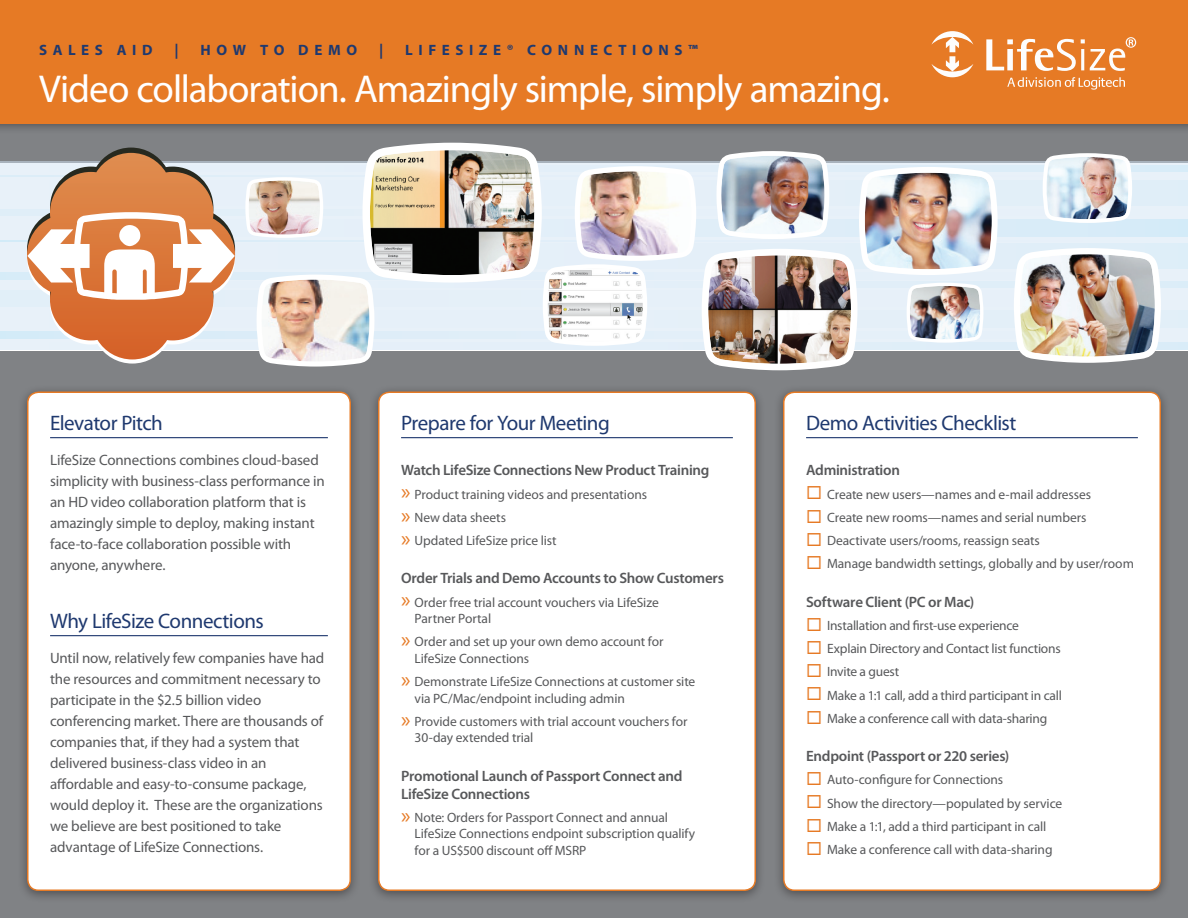
<style>
.page{position:relative;width:1188px;height:918px;background:#808285}
.page>*{position:absolute;margin:0;border:0;box-sizing:border-box;transform-origin:0 0}
.t1{font:39px "Myriad Pro";letter-spacing:-.025em;color:#fff}
.Body_Copy_Title{font:21px "Myriad Pro";letter-spacing:-.025em;color:#1f396f}
.Body_Copy_Large{font:15px/21px "Myriad Pro";letter-spacing:-.01em;color:#57585a}
.Body_Copy_Header{font:600 15px/18px "Myriad Pro";letter-spacing:-.02em;color:#57585a}
.Subtitle_Blue{font:700 15px "Myriad Pro";letter-spacing:.375em;color:#1f396f}
.t2{font:13.5px/16.5px "Myriad Pro";letter-spacing:-.01em;color:#57585a}
.s1{font-size:22.5px;color:#e67a25}
</style>
<div class="page">
<div style="left:0;top:0;width:1188px;height:135px;background:#231f20;opacity:.5"></div>
<div style="left:0;top:0;width:1188px;height:123px;background:#e67a25"></div>
<svg style="left:931px;top:31px;width:42px;height:46px"></svg>
<svg style="left:986px;top:37px;width:150px;height:34px"></svg>
<svg style="left:1007px;top:77px;width:118px;height:13px"></svg>
<div style="left:773px;top:384px;width:398px;height:519px;background:#231f20;opacity:.5"></div>
<div style="left:784px;top:392px;width:376px;height:498px;background:#fff;border-radius:11px"></div>
<hr style="left:806px;top:437px;width:332px;height:1px;background:#1f396f">
<div style="left:783px;top:392px;width:378px;height:499px;border:2px solid #e67a25;border-radius:11px"></div>
<div style="left:368px;top:384px;width:398px;height:519px;background:#231f20;opacity:.5"></div>
<div style="left:379px;top:392px;width:376px;height:498px;background:#fff;border-radius:11px"></div>
<hr style="left:401px;top:437px;width:332px;height:1px;background:#1f396f">
<div style="left:378px;top:392px;width:378px;height:499px;border:2px solid #e67a25;border-radius:11px"></div>
<div style="left:17px;top:384px;width:344px;height:519px;background:#231f20;opacity:.5"></div>
<div style="left:28px;top:392px;width:322px;height:498px;background:#fff;border-radius:11px"></div>
<hr style="left:50px;top:437px;width:278px;height:1px;background:#1f396f">
<hr style="left:50px;top:635px;width:278px;height:1px;background:#1f396f">
<div style="left:27px;top:392px;width:324px;height:499px;border:2px solid #e67a25;border-radius:11px"></div>
<svg style="left:0;top:161px;width:1188px;height:181px;background:#e2edf6"></svg>
<svg style="left:0;top:342px;width:1188px;height:8px"></svg>
<div style="left:0;top:165px;width:1188px;height:6px;background:#dcedf8"></div>
<svg style="left:0;top:220px;width:1188px;height:16px;background:#d9ecf8"></svg>
<div style="left:0;top:180px;width:1188px;height:25px;background:#e2eff8"></div>
<div style="left:0;top:244px;width:1188px;height:24px;background:#e1eef8"></div>
<div style="left:0;top:311px;width:1188px;height:16px;background:#e7f0f9"></div>
<div style="left:0;top:281px;width:1188px;height:6px;background:#e6f0f9"></div>
<div style="left:0;top:273px;width:1188px;height:7px;background:#deedf8"></div>
<svg style="left:0;top:332px;width:1188px;height:6px"></svg>
<div style="left:0;top:209px;width:1188px;height:7px;background:#e7f0f9"></div>
<div style="left:0;top:291px;width:1188px;height:16px;background:#e4eff8"></div>
<hr style="left:0;top:175px;width:1188px;height:1px;background:#e7f0f9">
<svg style="left:0;top:240px;width:1188px;height:1px"></svg>
<svg style="left:27px;top:148px;width:208px;height:216px"></svg>
<img style="left:1041px;top:153px;width:93px;height:72px">
<img style="left:1011px;top:248px;width:153px;height:115px">
<img style="left:244px;top:142px;width:757px;height:229px">
<p class="Subtitle_Blue" style="left:39px;top:40px;width:115px">SALES AID</p>
<p class="Subtitle_Blue" style="left:174px;top:40px;width:6px">|</p>
<p class="Subtitle_Blue" style="left:201px;top:40px;width:158px">HOW TO DEMO</p>
<p class="Subtitle_Blue" style="left:379px;top:40px;width:6px">|</p>
<p class="Subtitle_Blue" style="left:405px;top:40px;width:294px">LIFESIZE® CONNECTIONS™</p>
<p class="t1" style="left:39px;top:65px;width:852px">Video collaboration. Amazingly simple, simply amazing.</p>
<p class="Body_Copy_Title" style="left:50px;top:410px;width:114px">Elevator Pitch</p>
<p class="Body_Copy_Large" style="left:50px;top:449px;width:276px">LifeSize Connections combines cloud-based simplicity with business-class performance in an HD video collaboration platform that is amazingly simple to deploy, making instant face-to-face collaboration possible with anyone, anywhere.</p>
<p class="Body_Copy_Title" style="left:50px;top:608px;width:215px">Why LifeSize Connections</p>
<p class="Body_Copy_Large" style="left:50px;top:647px;width:276px">Until now, relatively few companies have had the resources and commitment necessary to participate in the $2.5 billion video conferencing market. There are thousands of companies that, if they had a system that delivered business-class video in an affordable and easy-to-consume package, would deploy it. These are the organizations we believe are best positioned to take advantage of LifeSize Connections.</p>
<p class="Body_Copy_Title" style="left:401px;top:410px;width:210px">Prepare for Your Meeting</p>
<p class="Body_Copy_Header" style="left:401px;top:461px;width:310px">Watch LifeSize Connections New Product Training</p>
<p class="t2" style="left:401px;top:486px;width:247px"><span class="s1">»</span> Product training videos and presentations</p>
<p class="t2" style="left:401px;top:509px;width:107px"><span class="s1">»</span> New data sheets</p>
<p class="t2" style="left:401px;top:532px;width:157px"><span class="s1">»</span> Updated LifeSize price list</p>
<p class="Body_Copy_Header" style="left:401px;top:569px;width:324px">Order Trials and Demo Accounts to Show Customers</p>
<p class="t2" style="left:415px;top:594px;width:246px;text-indent:-14px"><span class="s1">»</span> Order free trial account vouchers via LifeSize<br>Partner Portal</p>
<p class="t2" style="left:415px;top:633px;width:250px;text-indent:-14px"><span class="s1">»</span> Order and set up your own demo account for<br>LifeSize Connections</p>
<p class="t2" style="left:415px;top:673px;width:282px;text-indent:-14px"><span class="s1">»</span> Demonstrate LifeSize Connections at customer site via PC/Mac/endpoint including admin</p>
<p class="t2" style="left:415px;top:713px;width:274px;text-indent:-14px"><span class="s1">»</span> Provide customers with trial account vouchers for<br>30-day extended trial</p>
<p class="Body_Copy_Header" style="left:401px;top:766px;width:283px">Promotional Launch of Passport Connect and<br>LifeSize Connections</p>
<p class="t2" style="left:415px;top:809px;width:282px;text-indent:-14px"><span class="s1">»</span> Note: Orders for Passport Connect and annual<br>LifeSize Connections endpoint subscription qualify for a US$500 discount off MSRP</p>
<p class="Body_Copy_Title" style="left:806px;top:410px;width:212px">Demo Activities Checklist</p>
<p class="Body_Copy_Header" style="left:806px;top:461px;width:95px">Administration</p>
<p class="t2" style="left:827px;top:486px;width:266px">Create new users—names and e-mail addresses</p>
<p class="t2" style="left:827px;top:509px;width:261px">Create new rooms—names and serial numbers</p>
<p class="t2" style="left:827px;top:532px;width:214px">Deactivate users/rooms, reassign seats</p>
<p class="t2" style="left:827px;top:555px;width:308px">Manage bandwidth settings, globally and by user/room</p>
<p class="Body_Copy_Header" style="left:806px;top:592px;width:170px">Software Client (PC or Mac)</p>
<p class="t2" style="left:827px;top:617px;width:193px">Installation and first-use experience</p>
<p class="t2" style="left:827px;top:640px;width:235px">Explain Directory and Contact list functions</p>
<p class="t2" style="left:827px;top:663px;width:74px">Invite a guest</p>
<p class="t2" style="left:827px;top:687px;width:236px">Make a 1:1 call, add a third participant in call</p>
<p class="t2" style="left:827px;top:710px;width:222px">Make a conference call with data-sharing</p>
<p class="Body_Copy_Header" style="left:806px;top:747px;width:205px">Endpoint (Passport or 220 series)</p>
<p class="t2" style="left:827px;top:771px;width:178px">Auto-configure for Connections</p>
<p class="t2" style="left:827px;top:795px;width:237px">Show the directory—populated by service</p>
<p class="t2" style="left:827px;top:818px;width:221px">Make a 1:1, add a third participant in call</p>
<p class="t2" style="left:827px;top:841px;width:227px">Make a conference call with data-sharing</p>
</div>
